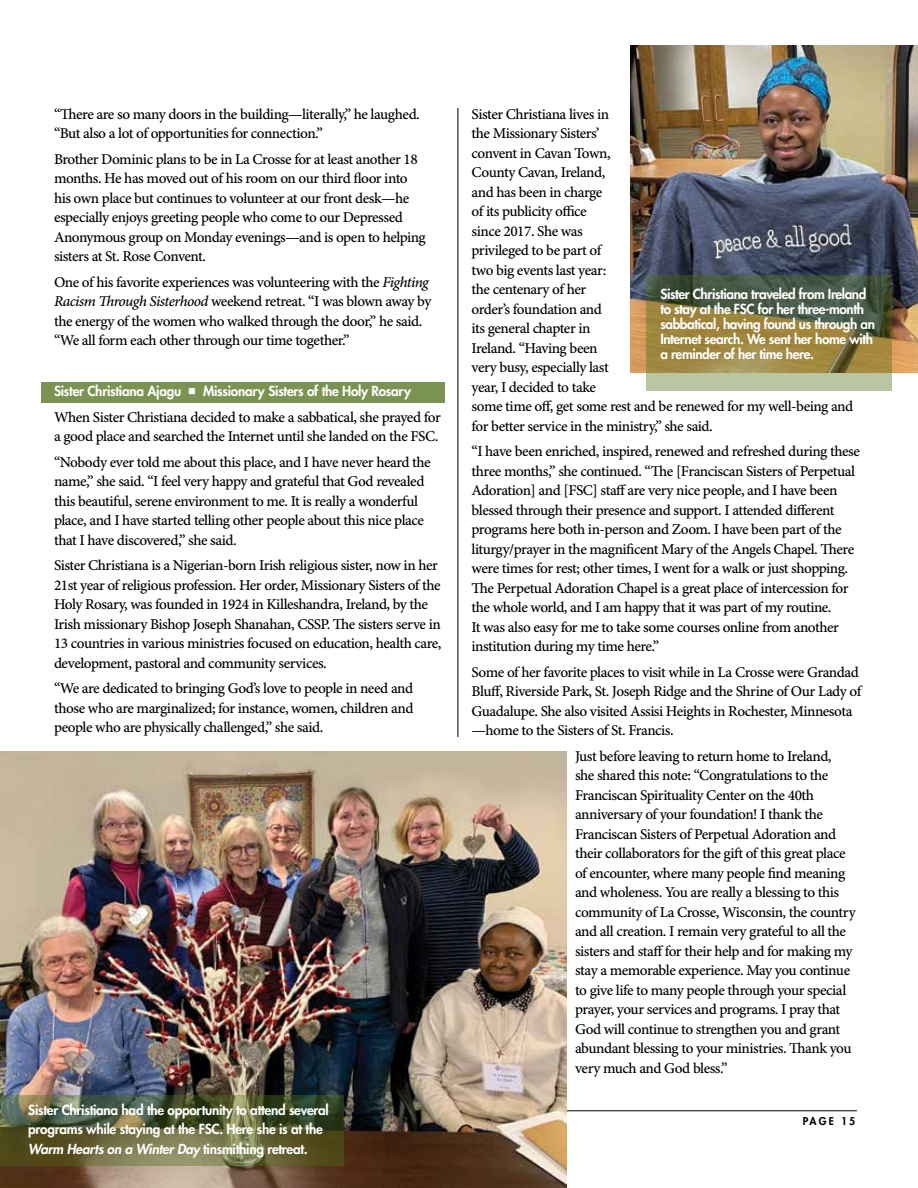
<style>
.page{position:relative;width:918px;height:1188px;background:#fff}
.page>*{position:absolute;margin:0;border:0;box-sizing:border-box;transform-origin:0 0}
.t1{font:15px/19.5px "Minion Pro Medium Capt";letter-spacing:-.035em;color:#000}
.t2{font:800 13.5px/15px "Futura Std";letter-spacing:-.025em;color:#fff}
.t3{font:800 10.5px "Futura Std";letter-spacing:.2em;color:#000}
.s1{font-family:"Minion Pro Medium It Capt"}
.s2{font-style:italic}
</style>
<div class="page">
<div style="left:41px;top:382px;width:403px;height:21px;background:#7b9352"></div>
<hr style="left:47px;top:1110px;width:810px;height:1px;background:#000">
<img style="left:0;top:752px;width:566px;height:436px">
<img style="left:630px;top:45px;width:288px;height:328px">
<svg style="left:646px;top:276px;width:246px;height:115px"></svg>
<svg style="left:0;top:1095px;width:344px;height:71px"></svg>
<hr style="left:458px;top:108px;width:1px;height:629px;background:#000">
<p class="t1" style="left:54px;top:105px;width:367px">“There are so many doors in the building—literally,” he laughed. “But also a lot of opportunities for connection.”</p>
<p class="t1" style="left:54px;top:150px;width:373px">Brother Dominic plans to be in La Crosse for at least another 18 months. He has moved out of his room on our third floor into his own place but continues to volunteer at our front desk—he especially enjoys greeting people who come to our Depressed Anonymous group on Monday evenings—and is open to helping sisters at St. Rose Convent.</p>
<p class="t1" style="left:54px;top:273px;width:379px">One of his favorite experiences was volunteering with the <span class="s1">Fighting Racism Through Sisterhood</span> weekend retreat. “I was blown away by the energy of the women who walked through the door,” he said. “We all form each other through our time together.”</p>
<p class="t2" style="left:54px;top:384px;width:359px">Sister Christiana Ajagu ■ Missionary Sisters of the Holy Rosary</p>
<p class="t1" style="left:54px;top:408px;width:388px">When Sister Christiana decided to make a sabbatical, she prayed for a good place and searched the Internet until she landed on the FSC.</p>
<p class="t1" style="left:54px;top:453px;width:378px">“Nobody ever told me about this place, and I have never heard the name,” she said. “I feel very happy and grateful that God revealed this beautiful, serene environment to me. It is really a wonderful place, and I have started telling other people about this nice place that I have discovered,” she said.</p>
<p class="t1" style="left:54px;top:557px;width:389px">Sister Christiana is a Nigerian-born Irish religious sister, now in her 21st year of religious profession. Her order, Missionary Sisters of the Holy Rosary, was founded in 1924 in Killeshandra, Ireland, by the Irish missionary Bishop Joseph Shanahan, CSSP. The sisters serve in 13 countries in various ministries focused on education, health care, development, pastoral and community services.</p>
<p class="t1" style="left:54px;top:680px;width:361px;text-align:justify">“We are dedicated to bringing God’s love to people in need and those who are marginalized; for instance, women, children and people who are physically challenged,” she said.</p>
<p class="t2" style="left:28px;top:1100px;width:302px;line-height:19.5px">Sister Christiana had the opportunity to attend several programs while staying at the FSC. Here she is at the<br><span class="s2">Warm Hearts on a Winter Day</span> tinsmithing retreat.</p>
<p class="t1" style="left:472px;top:105px;width:383px">Sister Christiana lives in<br>the Missionary Sisters’<br>convent in Cavan Town,<br>County Cavan, Ireland,<br>and has been in charge<br>of its publicity office<br>since 2017. She was<br>privileged to be part of<br>two big events last year:<br>the centenary of her<br>order’s foundation and<br>its general chapter in<br>Ireland. “Having been<br>very busy, especially last<br>year, I decided to take<br>some time off, get some rest and be renewed for my well-being and for better service in the ministry,” she said.</p>
<p class="t1" style="left:472px;top:443px;width:390px">“I have been enriched, inspired, renewed and refreshed during these three months,” she continued. “The [Franciscan Sisters of Perpetual Adoration] and [FSC] staff are very nice people, and I have been blessed through their presence and support. I attended different programs here both in-person and Zoom. I have been part of the liturgy/prayer in the magnificent Mary of the Angels Chapel. There were times for rest; other times, I went for a walk or just shopping.<br>The Perpetual Adoration Chapel is a great place of intercession for the whole world, and I am happy that it was part of my routine.<br>It was also easy for me to take some courses online from another institution during my time here.”</p>
<p class="t1" style="left:472px;top:663px;width:391px">Some of her favorite places to visit while in La Crosse were Grandad Bluff, Riverside Park, St. Joseph Ridge and the Shrine of Our Lady of Guadalupe. She also visited Assisi Heights in Rochester, Minnesota —home to the Sisters of St. Francis.</p>
<p class="t1" style="left:575px;top:747px;width:282px">Just before leaving to return home to Ireland,<br>she shared this note: “Congratulations to the Franciscan Spirituality Center on the 40th anniversary of your foundation! I thank the Franciscan Sisters of Perpetual Adoration and their collaborators for the gift of this great place of encounter, where many people find meaning and wholeness. You are really a blessing to this community of La Crosse, Wisconsin, the country and all creation. I remain very grateful to all the sisters and staff for their help and for making my stay a memorable experience. May you continue to give life to many people through your special prayer, your services and programs. I pray that God will continue to strengthen you and grant abundant blessing to your ministries. Thank you very much and God bless.”</p>
<p class="t2" style="left:660px;top:286px;width:216px">Sister Christiana traveled from Ireland to stay at the FSC for her three-month sabbatical, having found us through an Internet search. We sent her home with a reminder of her time here.</p>
<p class="t3" style="left:803px;top:1114px;width:54px">PAGE 15</p>
</div>
